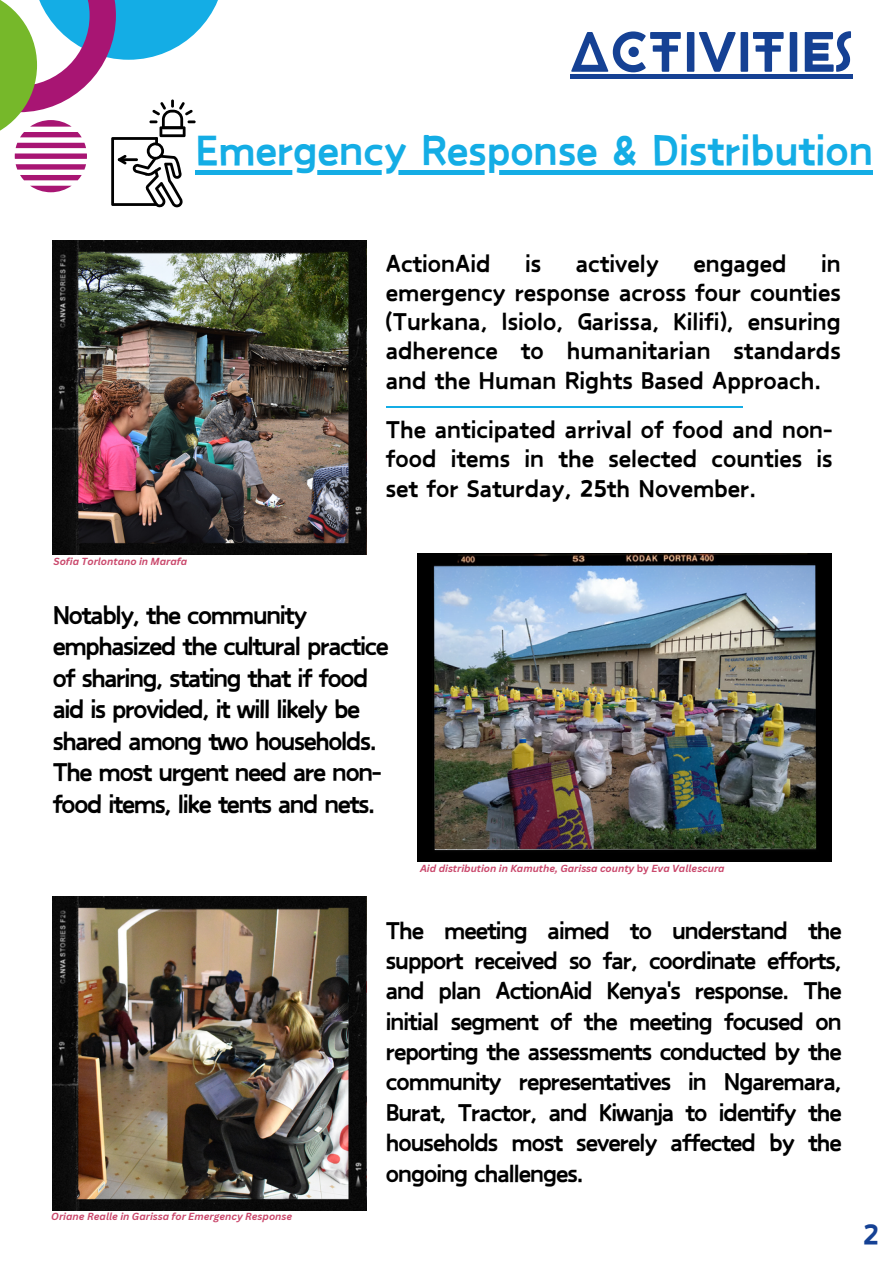
<style>
.page{position:relative;width:893px;height:1264px;background:#fff}
.page>*{position:absolute;margin:0;border:0;box-sizing:border-box;transform-origin:0 0}
.t1{font:700 53.55px "Coco Bike R";color:#154194}
.t2{font:900 47.7px "Canva Funny";color:#14ade5}
.t3{font:900 32.7px "Canva Funny";color:#154194}
.t4{font:900 28.65px/31.5px "Canva Funny";letter-spacing:-.045em;color:#000}
.t5{font:900 27.15px/30.3px "Canva Funny";color:#000;text-align:justify}
.t6{font:italic 700 10.05px "Canva Sans";color:#ca486c}
.s1{font-style:normal}
</style>
<div class="page">
<img style="left:53px;top:241px;width:313px;height:313px">
<hr style="left:386px;top:406px;width:356px;height:1px;background:#14ade5">
<img style="left:417px;top:553px;width:414px;height:309px">
<img style="left:53px;top:896px;width:313px;height:314px">
<hr style="left:570px;top:75px;width:282px;height:4px;background:#154194">
<hr style="left:195px;top:170px;width:678px;height:4px;background:#14ade5">
<svg style="left:0;top:0;width:225px;height:207px"></svg>
<p class="t1" style="left:570px;top:22px;width:284px">ACTIVITIEs</p>
<h3 class="t2" style="left:195px;top:128px;width:679px">Emergency Response &amp; Distribution</h3>
<p class="t6" style="left:54px;top:554px;width:135px">Sofia Torlontano in Marafa</p>
<p class="t5" style="left:386px;top:249px;width:106px">ActionAid</p>
<p class="t5" style="left:525px;top:249px;width:18px">is</p>
<p class="t5" style="left:576px;top:249px;width:84px">actively</p>
<p class="t5" style="left:693px;top:249px;width:95px">engaged</p>
<p class="t5" style="left:386px;top:250px;width:456px;line-height:29.2px;text-indent:435px">in emergency response across four counties (Turkana, Isiolo, Garissa, Kilifi), ensuring adherence to humanitarian standards and the Human Rights Based Approach.</p>
<h3 class="t5" style="left:386px;top:416px;width:448px;line-height:29.2px">The anticipated arrival of food and non&shy;food items in the selected counties is set for Saturday, 25th November.</h3>
<p class="t4" style="left:53px;top:600px;width:337px">Notably, the community emphasized the cultural practice of sharing, stating that if food aid is provided, it will likely be shared among two households.<br>The most urgent need are non&shy;food items, like tents and nets.</p>
<h3 class="t6" style="left:420px;top:861px;width:306px">Aid distribution in Kamuthe, Garissa county <span class="s1">by</span> Eva Vallescura</h3>
<p class="t6" style="left:51px;top:1209px;width:242px">Oriane Realle in Garissa for Emergency Response</p>
<p class="t5" style="left:386px;top:916px;width:457px">The meeting aimed to understand the support received so far, coordinate efforts, and plan ActionAid Kenya's response. The initial segment of the meeting focused on reporting the assessments conducted by the community representatives in Ngaremara, Burat, Tractor, and Kiwanja to identify the households most severely affected by the ongoing challenges.</p>
<p class="t3" style="left:862px;top:1219px;width:18px">2</p>
</div>
